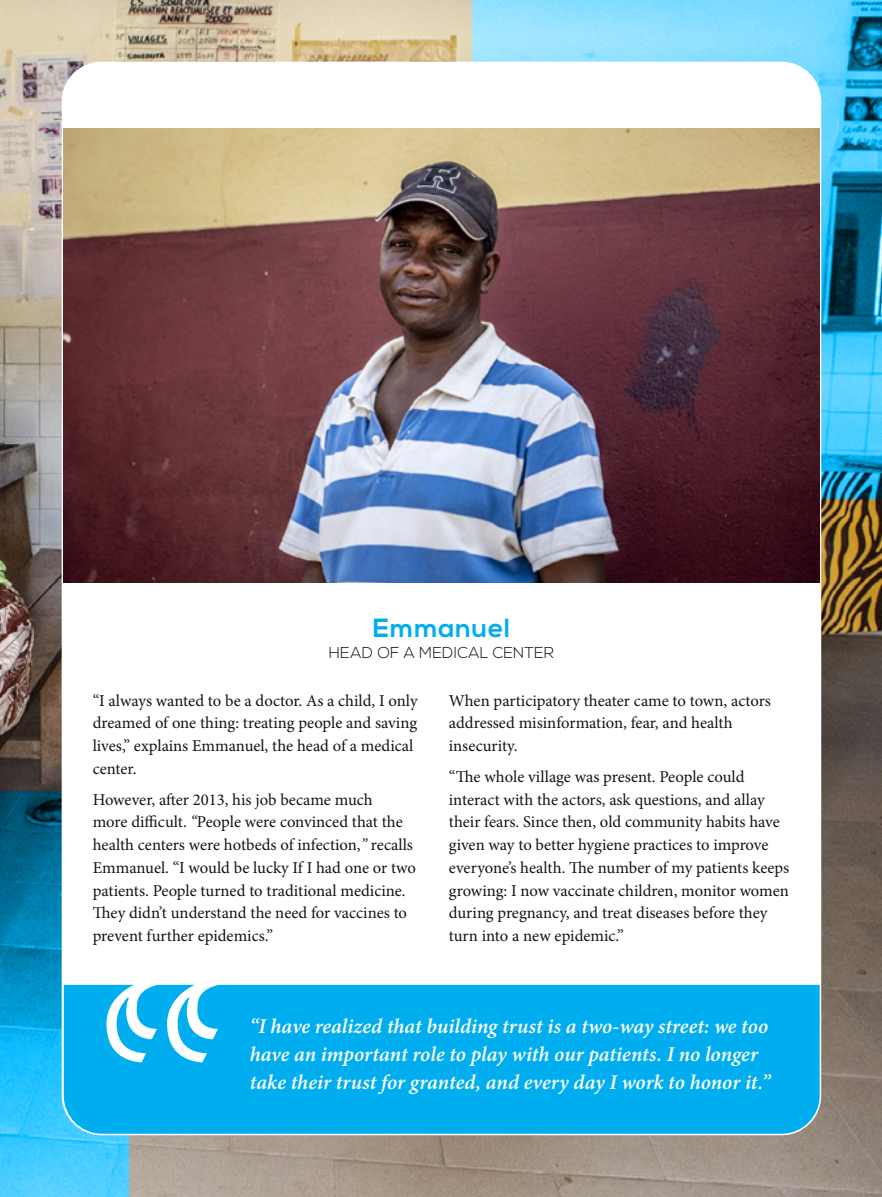
<style>
.page{position:relative;width:882px;height:1197px;background:#fff}
.page>*{position:absolute;margin:0;border:0;box-sizing:border-box;transform-origin:0 0}
.t1{font:700 26.25px "Nexa";letter-spacing:.025em;color:#00aeef}
.t2{font:italic 600 21px/28px "Minion Pro";color:#fff}
.t3{font:16.62px/22.8px "Minion Pro";color:#141414}
.t4{font:300 15.75px "Nexa";letter-spacing:.02em;color:#141414}
.s1{font-style:italic}
</style>
<div class="page">
<img style="left:0;top:0;width:882px;height:1197px">
<svg style="left:472px;top:0;width:410px;height:499px"></svg>
<svg style="left:0;top:791px;width:129px;height:406px"></svg>
<div style="left:63px;top:63px;width:757px;height:1071px;background:#fff;border-radius:39px"></div>
<div style="left:64px;top:985px;width:756px;height:149px;background:#00aeef"></div>
<img style="left:63px;top:129px;width:756px;height:453px">
<svg style="left:106px;top:984px;width:117px;height:78px"></svg>
<h1 class="t1" style="left:373px;top:612px;width:139px">Emmanuel</h1>
<p class="t4" style="left:329px;top:643px;width:227px">HEAD OF A MEDICAL CENTER</p>
<p class="t3" style="left:93px;top:689px;width:326px">“I always wanted to be a doctor. As a child, I only dreamed of one thing: treating people and saving lives,” explains Emmanuel, the head of a medical center.</p>
<p class="t3" style="left:93px;top:788px;width:325px">However, after 2013, his job became much<br>more difficult. <span class="s1">“</span>People were convinced that the health centers were hotbeds of infection,<span class="s1">”</span> recalls Emmanuel. “I would be lucky If I had one or two patients. People turned to traditional medicine.<br>They didn’t understand the need for vaccines to prevent further epidemics.”</p>
<p class="t3" style="left:449px;top:689px;width:324px">When participatory theater came to town, actors addressed misinformation, fear, and health insecurity.</p>
<p class="t3" style="left:449px;top:765px;width:342px">“The whole village was present. People could interact with the actors, ask questions, and allay their fears. Since then, old community habits have given way to better hygiene practices to improve everyone’s health. The number of my patients keeps growing: I now vaccinate children, monitor women during pregnancy, and treat diseases before they turn into a new epidemic.”</p>
<p class="t2" style="left:250px;top:1012px;width:522px">“I have realized that building trust is a two-way street: we too have an important role to play with our patients. I no longer take their trust for granted, and every day I work to honor it.”</p>
</div>
